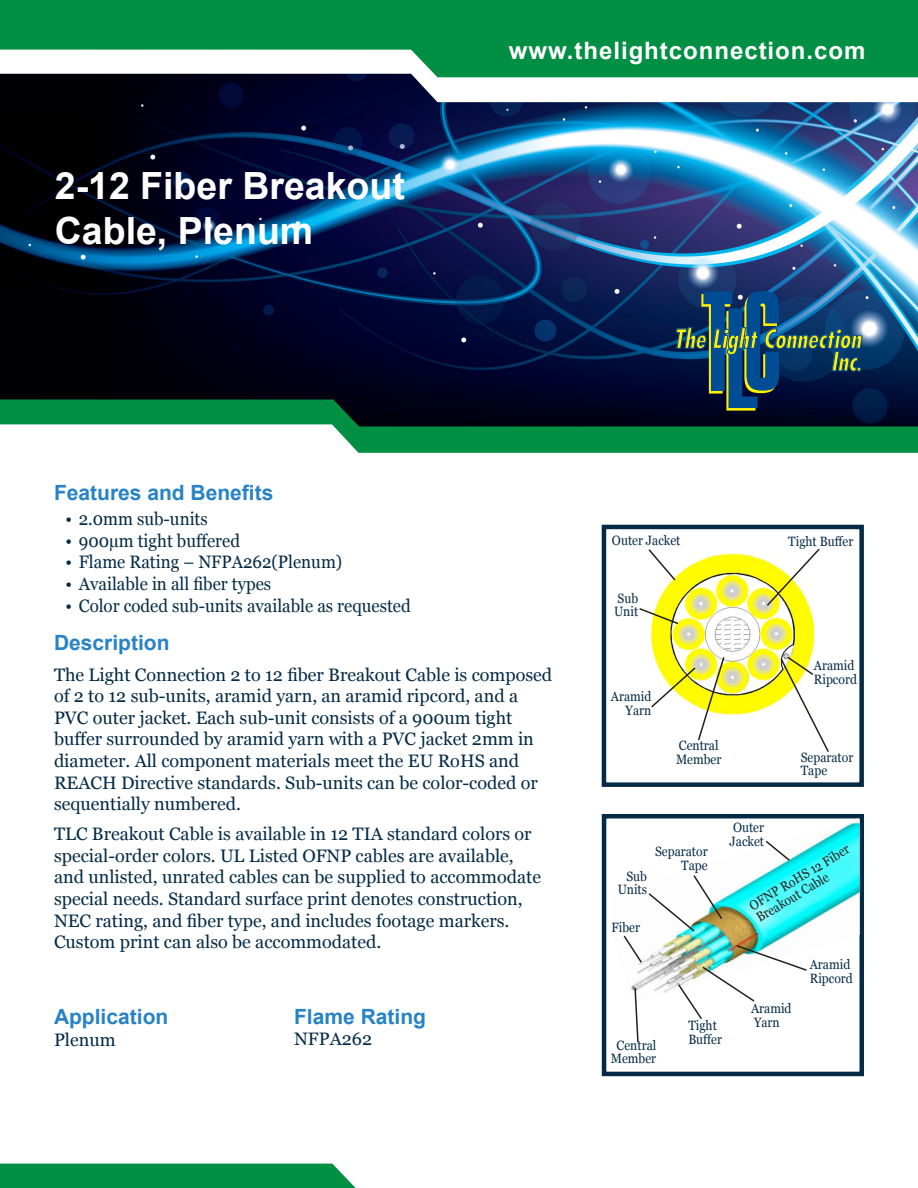
<style>
.page{position:relative;width:918px;height:1188px;background:#fff}
.page>*{position:absolute;margin:0;border:0;box-sizing:border-box;transform-origin:0 0}
.t1{font:700 37.5px/45px "Arial";color:#fff}
.t2{font:italic 700 condensed 25.65px/22.5px "Futura";color:#fff101;text-align:right}
.BlueText{font:700 24px "Arial";letter-spacing:.04em;color:#fff}
.LightBlueHeader{font:700 21px "Arial";color:#2783c5}
.BlueText-2{font:18px/21.6px "Georgia";color:#042a46}
.BlueText-3{font:18px "Georgia";color:#042a46;scale:.94 1}
.t3{font:13.5px/13.5px "Georgia";color:#042a46;scale:.9 1}
.t4{font:13.5px/13.5px "Georgia";color:#231f20;scale:.9 1}
.s1{font-size:19.5px}
</style>
<div class="page">
<div style="left:0;top:0;width:918px;height:50px;background:#008f43"></div>
<img style="left:0;top:102px;width:918px;height:295px">
<div style="left:0;top:1164px;width:356px;height:24px;background:#008f43"></div>
<div style="left:602px;top:525px;width:262px;height:262px;background:#fff;border:4px solid #042a46"></div>
<img style="left:650px;top:553px;width:165px;height:162px">
<div style="left:602px;top:814px;width:262px;height:262px;background:#fff;border:4px solid #042a46"></div>
<img style="left:764px;top:819px;width:96px;height:185px">
<svg style="left:0;top:397px;width:918px;height:56px"></svg>
<svg style="left:676px;top:291px;width:186px;height:120px;background:#0f3a66"></svg>
<svg style="left:0;top:50px;width:918px;height:52px"></svg>
<svg style="left:639px;top:607px;width:41px;height:18px"></svg>
<svg style="left:648px;top:549px;width:29px;height:33px"></svg>
<svg style="left:765px;top:548px;width:55px;height:59px"></svg>
<svg style="left:650px;top:655px;width:76px;height:86px"></svg>
<svg style="left:779px;top:655px;width:50px;height:97px"></svg>
<svg style="left:764px;top:839px;width:27px;height:23px"></svg>
<svg style="left:623px;top:874px;width:185px;height:169px"></svg>
<p class="t1" style="left:55px;top:164px;width:352px">2-12 Fiber Breakout<br>Cable, Plenum</p>
<p class="LightBlueHeader" style="left:54px;top:478px;width:221px">Features and Benefits</p>
<p class="BlueText-3" style="left:65px;top:508px;width:153px">• 2.0mm sub-units</p>
<p class="BlueText-3" style="left:65px;top:530px;width:187px">• 900µm tight buffered</p>
<p class="BlueText-3" style="left:65px;top:551px;width:296px">• Flame Rating – NFPA262(Plenum)</p>
<p class="BlueText-3" style="left:65px;top:573px;width:220px">• Available in all fiber types</p>
<p class="BlueText-3" style="left:65px;top:594px;width:369px">• Color coded sub-units available as requested</p>
<p class="LightBlueHeader" style="left:54px;top:629px;width:117px">Description</p>
<p class="BlueText" style="left:509px;top:34px;width:358px">www.thelightconnection.com</p>
<p class="t2" style="left:674px;top:327px;width:189px">The Light Connection<br>Inc<span class="s1">.</span></p>
<p class="t3" style="left:612px;top:534px;width:78px">Outer Jacket</p>
<p class="t3" style="left:614px;top:592px;width:28px">Sub<br>Unit</p>
<p class="t3" style="left:788px;top:535px;width:74px">Tight Buffer</p>
<p class="BlueText-2" style="left:54px;top:664px;width:500px">The Light Connection 2 to 12 fiber Breakout Cable is composed of 2 to 12 sub-units, aramid yarn, an aramid ripcord, and a PVC outer jacket. Each sub-unit consists of a 900um tight buffer surrounded by aramid yarn with a PVC jacket 2mm in diameter. All component materials meet the EU RoHS and REACH Directive standards. Sub-units can be color-coded or sequentially numbered.</p>
<p class="BlueText-2" style="left:54px;top:824px;width:489px">TLC Breakout Cable is available in 12 TIA standard colors or special-order colors. UL Listed OFNP cables are available, and unlisted, unrated cables can be supplied to accommodate special needs. Standard surface print denotes construction, NEC rating, and fiber type, and includes footage markers.<br>Custom print can also be accommodated.</p>
<p class="LightBlueHeader" style="left:54px;top:1003px;width:116px">Application</p>
<p class="BlueText-2" style="left:54px;top:1029px;width:63px">Plenum</p>
<p class="LightBlueHeader" style="left:294px;top:1002px;width:133px">Flame Rating</p>
<p class="BlueText-2" style="left:294px;top:1029px;width:79px">NFPA262</p>
<p class="t3" style="left:611px;top:690px;width:46px">Aramid</p>
<p class="t3" style="left:626px;top:704px;width:30px">Yarn</p>
<p class="t3" style="left:814px;top:659px;width:46px">Aramid</p>
<p class="t3" style="left:814px;top:673px;width:49px">Ripcord</p>
<p class="t3" style="left:679px;top:739px;width:46px">Central</p>
<p class="t3" style="left:676px;top:752px;width:52px">Member</p>
<p class="t3" style="left:801px;top:751px;width:60px">Separator</p>
<p class="t3" style="left:801px;top:764px;width:31px">Tape</p>
<p class="t3" style="left:626px;top:870px;width:24px">Sub</p>
<p class="t3" style="left:618px;top:883px;width:34px">Units</p>
<p class="t3" style="left:655px;top:845px;width:60px">Separator</p>
<p class="t3" style="left:681px;top:858px;width:31px">Tape</p>
<p class="t3" style="left:612px;top:921px;width:33px">Fiber</p>
<p class="t3" style="left:733px;top:821px;width:36px">Outer</p>
<p class="t3" style="left:730px;top:834px;width:40px">Jacket</p>
<p class="t4" style="left:747px;top:901px;width:128px;rotate:-31deg">OFNP RoHS 12 Fiber<br>Breakout Cable</p>
<p class="t3" style="left:810px;top:958px;width:46px">Aramid</p>
<p class="t3" style="left:810px;top:972px;width:49px">Ripcord</p>
<p class="t3" style="left:617px;top:1039px;width:46px">Central</p>
<p class="t3" style="left:611px;top:1052px;width:52px">Member</p>
<p class="t3" style="left:688px;top:1019px;width:33px">Tight</p>
<p class="t3" style="left:688px;top:1032px;width:39px">Buffer</p>
<p class="t3" style="left:751px;top:1002px;width:46px">Aramid<br>Yarn</p>
</div>
